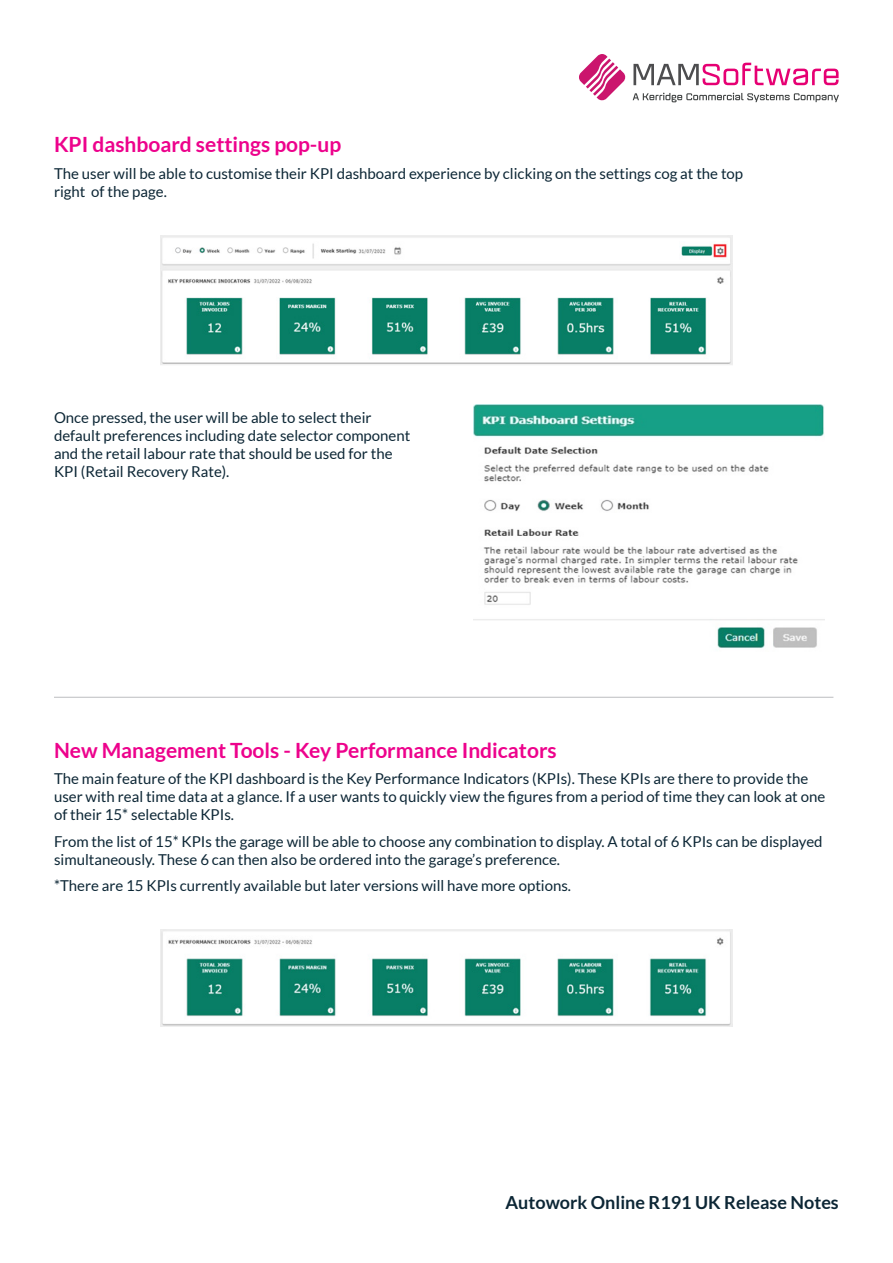
<style>
.page{position:relative;width:893px;height:1263px;background:#fff}
.page>*{position:absolute;margin:0;border:0;box-sizing:border-box;transform-origin:0 0}
.t1{font:700 21px "Lato";color:#ed028c}
.t2{font:700 18px "Lato";color:#0c2635}
.t3{font:15px/18px "Lato";color:#0c2635}
</style>
<div class="page">
<svg style="left:579px;top:54px;width:47px;height:47px"></svg>
<svg style="left:633px;top:63px;width:206px;height:22px"></svg>
<svg style="left:633px;top:93px;width:206px;height:9px"></svg>
<img style="left:160px;top:235px;width:573px;height:130px">
<img style="left:473px;top:405px;width:351px;height:244px">
<hr style="left:54px;top:697px;width:779px;height:1px;background:#bcbdc0">
<img style="left:161px;top:929px;width:572px;height:97px">
<p class="t1" style="left:54px;top:133px;width:289px">KPI dashboard settings pop-up</p>
<p class="t3" style="left:54px;top:164px;width:691px">The user will be able to customise their KPI dashboard experience by clicking on the settings cog at the top right of the page.</p>
<p class="t3" style="left:54px;top:408px;width:358px">Once pressed, the user will be able to select their default preferences including date selector component and the retail labour rate that should be used for the KPI (Retail Recovery Rate).</p>
<p class="t1" style="left:54px;top:738px;width:504px">New Management Tools - Key Performance Indicators</p>
<p class="t3" style="left:54px;top:770px;width:773px">The main feature of the KPI dashboard is the Key Performance Indicators (KPIs). These KPIs are there to provide the user with real time data at a glance. If a user wants to quickly view the figures from a period of time they can look at one of their 15* selectable KPIs.</p>
<p class="t3" style="left:54px;top:832px;width:770px">From the list of 15* KPIs the garage will be able to choose any combination to display. A total of 6 KPIs can be displayed simultaneously. These 6 can then also be ordered into the garage’s preference.</p>
<p class="t3" style="left:54px;top:877px;width:519px">*There are 15 KPIs currently available but later versions will have more options.</p>
<p class="t2" style="left:505px;top:1192px;width:335px">Autowork Online R191 UK Release Notes</p>
</div>
